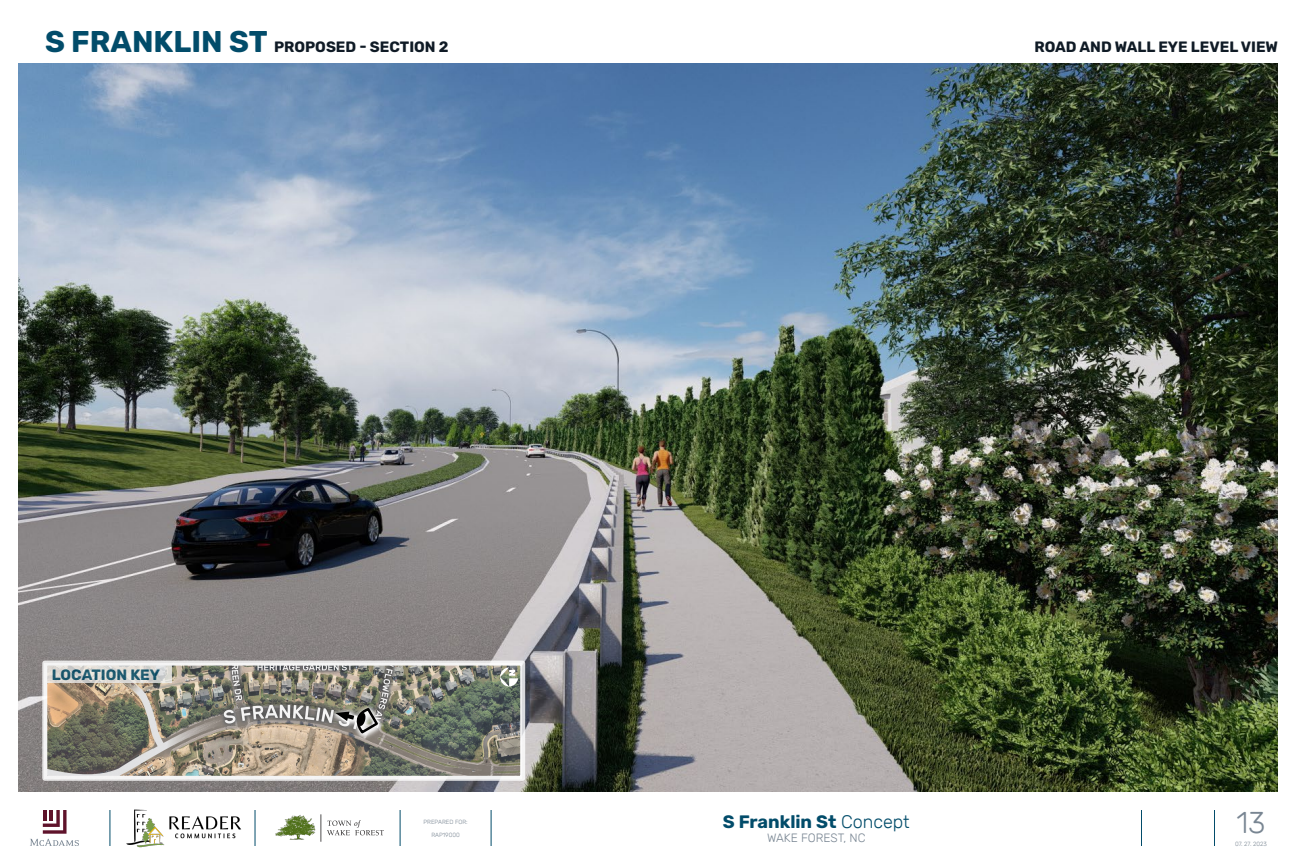
<style>
.page{position:relative;width:1296px;height:864px;background:#fff}
.page>*{position:absolute;margin:0;border:0;box-sizing:border-box;transform-origin:0 0}
.t1{font:300 30px "Rubik";color:#788592}
.t2{font:700 18px "Rubik";color:#024c6a}
.Page_Title{font:700 15px "Rubik";color:#101b26}
.t3{font:700 15px "Rubik";color:#024c6a}
.t4{font:300 12px "Rubik";color:#788592}
.t5{font:300 6px/12.9px "Rubik";color:#788592;text-align:center}
.s1{font-size:30px;color:#024c6a}
.s2{font-weight:300}
</style>
<div class="page">
<img style="left:18px;top:63px;width:1260px;height:729px">
<img style="left:48px;top:667px;width:471px;height:108px">
<div style="left:42px;top:661px;width:483px;height:120px;border:5px solid #fff"></div>
<svg style="left:47px;top:665px;width:124px;height:18px;background:#dddad5"></svg>
<svg style="left:325px;top:693px;width:64px;height:51px;background:#89867e"></svg>
<svg style="left:500px;top:667px;width:18px;height:20px"></svg>
<svg style="left:30px;top:810px;width:49px;height:36px"></svg>
<hr style="left:1214px;top:810px;width:1px;height:36px;background:#024c6a">
<hr style="left:1141px;top:810px;width:1px;height:36px;background:#024c6a">
<hr style="left:400px;top:810px;width:1px;height:36px;background:#024c6a">
<hr style="left:491px;top:810px;width:1px;height:36px;background:#024c6a">
<img style="left:126px;top:809px;width:116px;height:39px">
<img style="left:275px;top:814px;width:109px;height:28px">
<hr style="left:109px;top:810px;width:1px;height:36px;background:#024c6a">
<hr style="left:255px;top:810px;width:1px;height:36px;background:#024c6a">
<p class="Page_Title" style="left:45px;top:38px;width:405px"><span class="s1">S FRANKLIN ST</span> PROPOSED - SECTION 2</p>
<p class="Page_Title" style="left:1034px;top:38px;width:245px">ROAD AND WALL EYE LEVEL VIEW</p>
<p class="t3" style="left:52px;top:666px;width:110px">LOCATION KEY</p>
<p class="t5" style="left:423px;top:815px;width:46px">PREPARED FOR:<br>RAP19000</p>
<p class="t2" style="left:723px;top:811px;width:188px">S Franklin St <span class="s2">Concept</span></p>
<p class="t4" style="left:767px;top:831px;width:100px">WAKE FOREST, NC</p>
<h1 class="t1" style="left:1236px;top:805px;width:31px">13</h1>
<p class="t5" style="left:1235px;top:838px;width:33px">07. 27. 2023</p>
</div>
